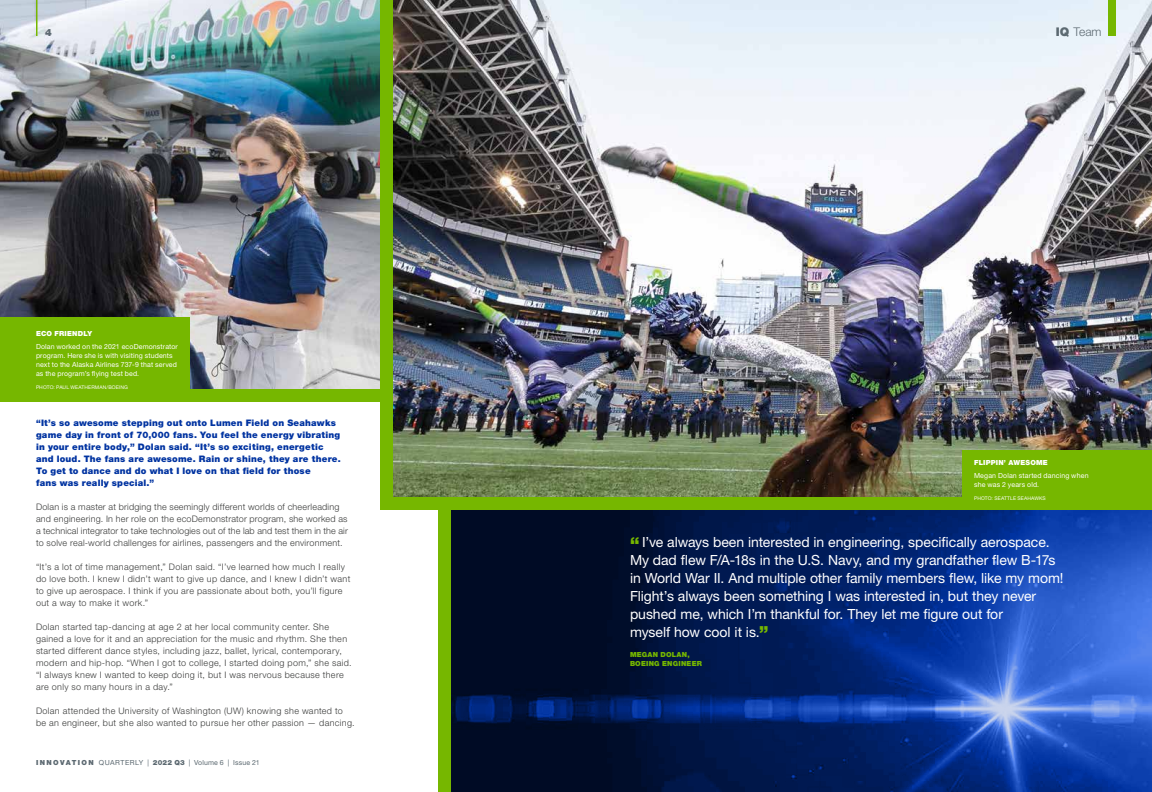
<style>
.page{position:relative;width:1152px;height:792px;background:#fff}
.page>*{position:absolute;margin:0;border:0;box-sizing:border-box;transform-origin:0 0}
.t1{font:14px/18px "Helvetica Neue LT Std";letter-spacing:-.005em;color:#fff}
.t2{font:300 12px "Helvetica Neue LT Std";color:#5c6971}
.t3{font:900 10px "Helvetica Neue LT Std";color:#5c6971}
.t4{font:300 9px/12px "Helvetica Neue LT Std";letter-spacing:.035em;color:#393a39}
.t5{font:900 9px/12px "Helvetica Neue LT Std";letter-spacing:.02em;color:#0033a1}
.t6{font:7px/9px "Helvetica Neue LT Std";letter-spacing:.02em;color:#fff}
.t7{font:7px "Helvetica Neue LT Std";letter-spacing:.02em;color:#5c6971}
.t8{font:900 7px "Helvetica Neue LT Std";letter-spacing:.03em;color:#fff}
.t9{font:900 7px/9px "Helvetica Neue LT Std";letter-spacing:.035em;color:#76b700}
.t10{font:5px "Helvetica Neue LT Std";letter-spacing:.02em;color:#fff}
.s1{font-weight:900}
.s2{font-weight:900;font-size:18px;color:#76b700}
</style>
<div class="page">
<img style="left:451px;top:510px;width:701px;height:282px">
<img style="left:392px;top:0;width:760px;height:498px">
<img style="left:0;top:0;width:380px;height:390px">
<div style="left:380px;top:0;width:12px;height:498px;background:#76b700"></div>
<div style="left:1109px;top:0;width:7px;height:36px;background:#76b700"></div>
<hr style="left:36px;top:0;width:2px;height:35px;background:#76b700">
<div style="left:380px;top:498px;width:772px;height:12px;background:#76b700"></div>
<div style="left:439px;top:510px;width:12px;height:282px;background:#76b700"></div>
<div style="left:0;top:390px;width:380px;height:12px;background:#76b700"></div>
<div style="left:0;top:318px;width:190px;height:84px;background:#76b700"></div>
<div style="left:962px;top:450px;width:190px;height:60px;background:#76b700"></div>
<p class="t3" style="left:45px;top:26px;width:8px">4</p>
<p class="t8" style="left:36px;top:330px;width:58px">ECO FRIENDLY</p>
<p class="t6" style="left:36px;top:341px;width:143px">Dolan worked on the 2021 ecoDemonstrator program. Here she is with visiting students next to the Alaska Airlines 737-9 that served as the program’s flying test bed.</p>
<p class="t10" style="left:36px;top:384px;width:93px">PHOTO: PAUL WEATHERMAN/BOEING</p>
<p class="t5" style="left:36px;top:417px;width:306px">“It’s so awesome stepping out onto Lumen Field on Seahawks game day in front of 70,000 fans. You feel the energy vibrating in your entire body,” Dolan said. “It’s so exciting, energetic and loud. The fans are awesome. Rain or shine, they are there.<br>To get to dance and do what I love on that field for those<br>fans was really special.”</p>
<p class="t4" style="left:36px;top:501px;width:313px">Dolan is a master at bridging the seemingly different worlds of cheerleading and engineering. In her role on the ecoDemonstrator program, she worked as a technical integrator to take technologies out of the lab and test them in the air to solve real-world challenges for airlines, passengers and the environment.</p>
<p class="t4" style="left:36px;top:561px;width:316px">“It’s a lot of time management,” Dolan said. “I’ve learned how much I really do love both. I knew I didn’t want to give up dance, and I knew I didn’t want to give up aerospace. I think if you are passionate about both, you’ll figure out a way to make it work.”</p>
<p class="t4" style="left:36px;top:621px;width:317px">Dolan started tap-dancing at age 2 at her local community center. She gained a love for it and an appreciation for the music and rhythm. She then started different dance styles, including jazz, ballet, lyrical, contemporary, modern and hip-hop. “When I got to college, I started doing pom,” she said. “I always knew I wanted to keep doing it, but I was nervous because there are only so many hours in a day.”</p>
<p class="t4" style="left:36px;top:705px;width:320px">Dolan attended the University of Washington (UW) knowing she wanted to be an engineer, but she also wanted to pursue her other passion — dancing.</p>
<p class="t7" style="left:36px;top:758px;width:225px"><span class="s1">I N N OVATI O N</span> QUARTERLY | <span class="s1">2022 Q3</span> | Volume 6 | Issue 21</p>
<h2 class="t2" style="left:1056px;top:24px;width:47px"><span class="s1">IQ</span> Team</h2>
<p class="t8" style="left:974px;top:459px;width:75px">FLIPPIN’ AWESOME</p>
<p class="t6" style="left:974px;top:470px;width:116px">Megan Dolan started dancing when she was 2 years old.</p>
<p class="t10" style="left:974px;top:495px;width:73px">PHOTO: SEATTLE SEAHAWKS</p>
<p class="t1" style="left:630px;top:533px;width:435px"><span class="s2">“</span> I’ve always been interested in engineering, specifically aerospace.<br>My dad flew F/A-18s in the U.S. Navy, and my grandfather flew B-17s in World War II. And multiple other family members flew, like my mom!<br>Flight’s always been something I was interested in, but they never pushed me, which I’m thankful for. They let me figure out for<br>myself how cool it is.<span class="s2">”</span></p>
<p class="t9" style="left:630px;top:650px;width:74px">MEGAN DOLAN,<br>BOEING ENGINEER</p>
</div>
